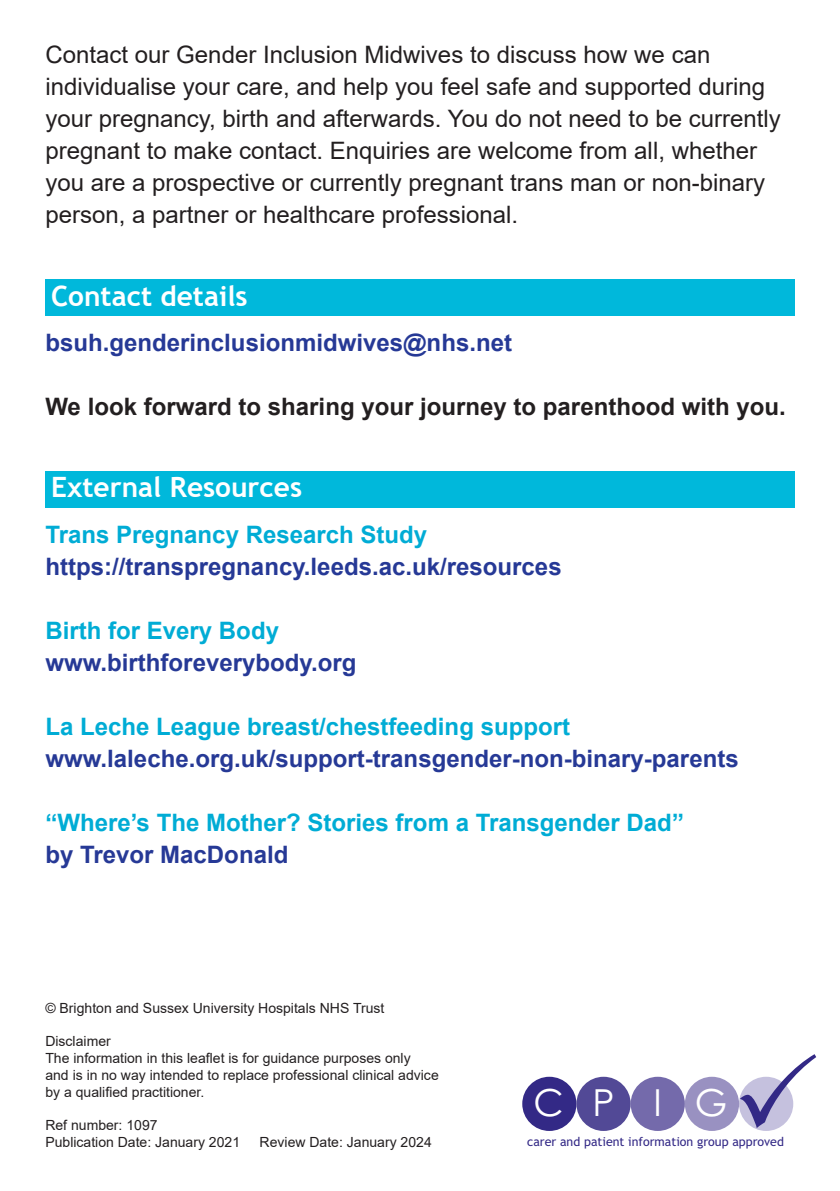
<style>
.page{position:relative;width:840px;height:1191px;background:#fff}
.page>*{position:absolute;margin:0;border:0;box-sizing:border-box;transform-origin:0 0}
.t1{font:37.2px "Century Gothic";color:#fff}
.t2{font:700 28px "Trebuchet MS";color:#fff}
.Paragraph_Style_1{font:24px/32px "Arial";color:#231f20}
.Paragraph_Style_1-2{font:700 24px "Arial";color:#263996}
.Paragraph_Style_1-3{font:700 24px "Arial";color:#00acd5}
.Paragraph_Style_1-4{font:700 24px "Arial";color:#231f20}
.t3{font:14px "Arial";color:#231f20}
.t4{font:12.4px "Trebuchet MS";color:#332986}
</style>
<div class="page">
<div style="left:738px;top:1076px;width:54px;height:55px;background:#c5c1de;border-radius:50%"></div>
<div style="left:522px;top:1076px;width:54px;height:55px;background:#332986;border-radius:50%"></div>
<div style="left:576px;top:1076px;width:54px;height:55px;background:#524996;border-radius:50%"></div>
<div style="left:630px;top:1076px;width:54px;height:55px;background:#746aab;border-radius:50%"></div>
<div style="left:684px;top:1076px;width:54px;height:55px;background:#9991c1;border-radius:50%"></div>
<div style="left:45px;top:279px;width:749px;height:37px;background:#00b8db"></div>
<div style="left:45px;top:471px;width:749px;height:36px;background:#00b8db"></div>
<svg style="left:739px;top:1076px;width:55px;height:52px"></svg>
<p class="Paragraph_Style_1" style="left:45px;top:38px;width:666px">Contact our Gender Inclusion Midwives to discuss how we can</p>
<p class="Paragraph_Style_1" style="left:45px;top:70px;width:736px">individualise your care, and help you feel safe and supported during your pregnancy, birth and afterwards. You do not need to be currently pregnant to make contact. Enquiries are welcome from all, whether you are a prospective or currently pregnant trans man or non-binary person, a partner or healthcare professional.</p>
<p class="t2" style="left:51px;top:278px;width:198px">Contact details</p>
<p class="Paragraph_Style_1-2" style="left:45px;top:325px;width:468px">bsuh.genderinclusionmidwives@nhs.net</p>
<p class="Paragraph_Style_1-4" style="left:45px;top:389px;width:741px">We look forward to sharing your journey to parenthood with you.</p>
<p class="t2" style="left:51px;top:469px;width:252px">External Resources</p>
<p class="Paragraph_Style_1-3" style="left:45px;top:517px;width:383px">Trans Pregnancy Research Study</p>
<p class="Paragraph_Style_1-2" style="left:45px;top:549px;width:517px">https://transpregnancy.leeds.ac.uk/resources</p>
<p class="Paragraph_Style_1-3" style="left:45px;top:613px;width:235px">Birth for Every Body</p>
<p class="Paragraph_Style_1-2" style="left:45px;top:645px;width:312px">www.birthforeverybody.org</p>
<p class="Paragraph_Style_1-3" style="left:45px;top:709px;width:526px">La Leche League breast/chestfeeding support</p>
<p class="Paragraph_Style_1-2" style="left:45px;top:741px;width:694px">www.laleche.org.uk/support-transgender-non-binary-parents</p>
<p class="Paragraph_Style_1-3" style="left:45px;top:805px;width:639px">“Where’s The Mother? Stories from a Transgender Dad”</p>
<p class="Paragraph_Style_1-2" style="left:45px;top:837px;width:244px">by Trevor MacDonald</p>
<p class="t3" style="left:45px;top:998px;width:340px">© Brighton and Sussex University Hospitals NHS Trust</p>
<p class="t3" style="left:45px;top:1031px;width:67px">Disclaimer</p>
<p class="t3" style="left:45px;top:1048px;width:366px">The information in this leaflet is for guidance purposes only</p>
<p class="t3" style="left:45px;top:1065px;width:394px">and is in no way intended to replace professional clinical advice</p>
<p class="t3" style="left:45px;top:1082px;width:160px">by a qualified practitioner.</p>
<p class="t3" style="left:45px;top:1115px;width:114px">Ref number: 1097</p>
<p class="t3" style="left:45px;top:1132px;width:196px">Publication Date: January 2021</p>
<p class="t3" style="left:259px;top:1132px;width:173px">Review Date: January 2024</p>
<p class="t1" style="left:533px;top:1077px;width:195px">CP IG</p>
<p class="t4" style="left:527px;top:1134px;width:258px">carer and patient information group approved</p>
</div>
